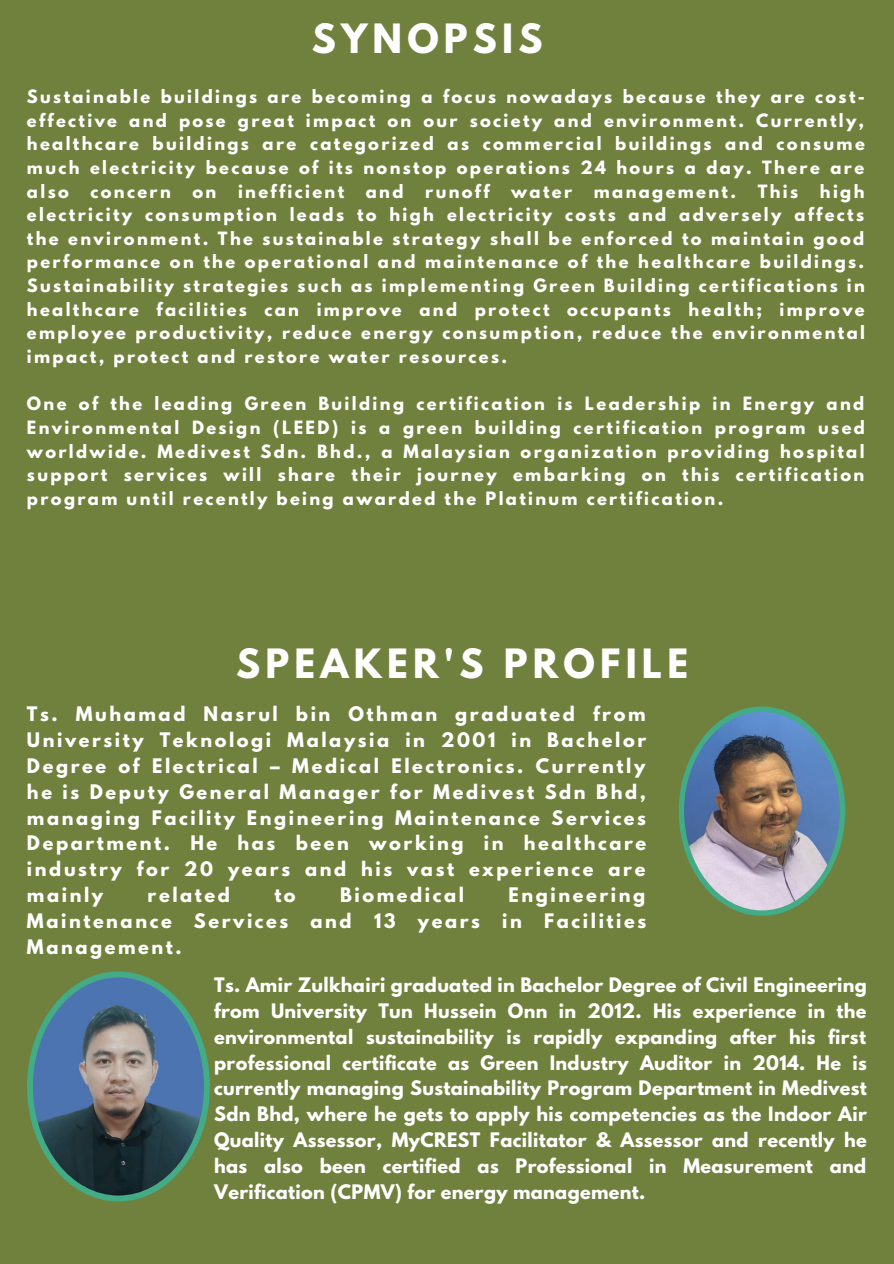
<style>
.page{position:relative;width:894px;height:1264px;background:#fff}
.page>*{position:absolute;margin:0;border:0;box-sizing:border-box;transform-origin:0 0}
.t1{font:700 35.85px "League Spartan";letter-spacing:.145em;color:#fff}
.t2{font:700 17.85px/26px "League Spartan";letter-spacing:.145em;color:#fff;text-align:justify}
.t3{font:700 17.7px/26px "League Spartan";letter-spacing:.02em;color:#fff;text-align:justify}
.t4{font:700 16.2px/23.7px "League Spartan";letter-spacing:.145em;color:#fff;text-align:justify}
</style>
<div class="page">
<div style="left:0;top:0;width:893px;height:1263px;background:#70803d"></div>
<img style="left:678px;top:706px;width:167px;height:209px">
<svg style="left:27px;top:971px;width:183px;height:230px"></svg>
<p class="t1" style="left:312px;top:21px;width:232px">SYNOPSIS</p>
<p class="t4" style="left:27px;top:87px;width:839px">Sustainable buildings are becoming a focus nowadays because they are cost&shy;effective and pose great impact on our society and environment. Currently, healthcare buildings are categorized as commercial buildings and consume much electricity because of its nonstop operations 24 hours a day. There are also</p>
<p class="t4" style="left:90px;top:181px;width:82px">concern</p>
<p class="t4" style="left:192px;top:181px;width:25px">on</p>
<p class="t4" style="left:238px;top:181px;width:108px">inefficient</p>
<p class="t4" style="left:366px;top:181px;width:39px">and</p>
<p class="t4" style="left:425px;top:181px;width:66px">runoff</p>
<p class="t4" style="left:511px;top:181px;width:62px">water</p>
<p class="t4" style="left:593px;top:181px;width:144px">management.</p>
<p class="t4" style="left:757px;top:181px;width:42px">This</p>
<p class="t4" style="left:27px;top:181px;width:839px;text-indent:792px">high electricity consumption leads to high electricity costs and adversely affects the environment. The sustainable strategy shall be enforced to maintain good performance on the operational and maintenance of the healthcare buildings.<br>Sustainability strategies such as implementing Green Building certifications in healthcare facilities can improve and protect occupants health; improve employee productivity, reduce energy consumption, reduce the environmental impact, protect and restore water resources.</p>
<p class="t4" style="left:27px;top:394px;width:839px">One of the leading Green Building certification is Leadership in Energy and Environmental Design (LEED) is a green building certification program used worldwide. Medivest Sdn. Bhd., a Malaysian organization providing hospital support services will share their journey embarking on this certification program until recently being awarded the Platinum certification.</p>
<p class="t1" style="left:236px;top:645px;width:453px">SPEAKER'S PROFILE</p>
<p class="t2" style="left:27px;top:703px;width:620px">Ts. Muhamad Nasrul bin Othman graduated from University Teknologi Malaysia in 2001 in Bachelor Degree of Electrical – Medical Electronics. Currently he is Deputy General Manager for Medivest Sdn Bhd, managing Facility Engineering Maintenance Services Department. He has been working in healthcare industry for 20 years and his vast experience are mainly</p>
<p class="t2" style="left:147px;top:884px;width:84px">related</p>
<p class="t2" style="left:274px;top:884px;width:23px">to</p>
<p class="t2" style="left:340px;top:884px;width:126px">Biomedical</p>
<p class="t2" style="left:27px;top:884px;width:620px;text-indent:481px">Engineering Maintenance Services and 13 years in Facilities Management.</p>
<p class="t3" style="left:214px;top:973px;width:654px">Ts. Amir Zulkhairi graduated in Bachelor Degree of Civil Engineering from University Tun Hussein Onn in 2012. His experience in the environmental sustainability is rapidly expanding after his first professional certificate as Green Industry Auditor in 2014. He is currently managing Sustainability Program Department in Medivest Sdn Bhd, where he gets to apply his competencies as the Indoor Air Quality Assessor, MyCREST Facilitator &amp; Assessor and recently he has also been certified as Professional in Measurement and Verification (CPMV) for energy management.</p>
</div>
